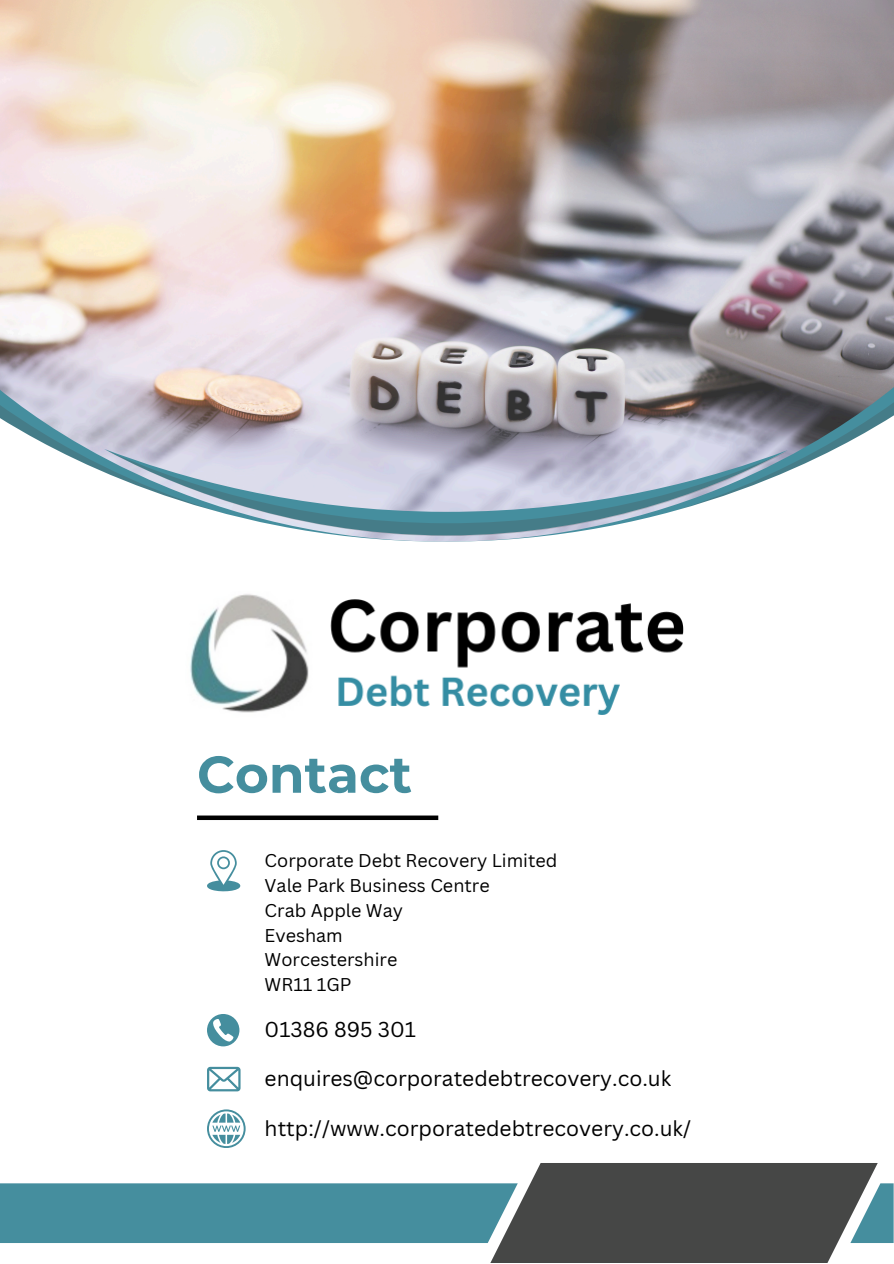
<style>
.page{position:relative;width:894px;height:1264px;background:#fff}
.page>*{position:absolute;margin:0;border:0;box-sizing:border-box;transform-origin:0 0}
.t1{font:700 51.75px "Montserrat";color:#458e9e}
.t2{font:21px "Canva Sans";color:#000}
.t3{font:18px "Canva Sans";color:#000}
</style>
<div class="page">
<img style="left:0;top:0;width:893px;height:385px">
<svg style="left:0;top:385px;width:893px;height:15px;background:#a8a1a3"></svg>
<svg style="left:0;top:400px;width:893px;height:14px;background:#938e92"></svg>
<svg style="left:0;top:414px;width:893px;height:128px"></svg>
<svg style="left:105px;top:449px;width:683px;height:87px"></svg>
<svg style="left:207px;top:850px;width:33px;height:42px"></svg>
<svg style="left:207px;top:1109px;width:38px;height:38px"></svg>
<svg style="left:207px;top:1014px;width:32px;height:32px"></svg>
<svg style="left:207px;top:1066px;width:33px;height:25px"></svg>
<div style="left:197px;top:815px;width:241px;height:5px;background:#000"></div>
<img style="left:190px;top:594px;width:494px;height:121px">
<svg style="left:0;top:1163px;width:893px;height:99px"></svg>
<p class="t1" style="left:197px;top:742px;width:216px">Contact</p>
<p class="t3" style="left:264px;top:848px;width:294px">Corporate Debt Recovery Limited</p>
<p class="t3" style="left:264px;top:873px;width:226px">Vale Park Business Centre</p>
<p class="t3" style="left:264px;top:897px;width:140px">Crab Apple Way</p>
<p class="t3" style="left:264px;top:922px;width:80px">Evesham</p>
<p class="t3" style="left:264px;top:947px;width:134px">Worcestershire</p>
<p class="t3" style="left:264px;top:972px;width:88px">WR11 1GP</p>
<p class="t2" style="left:264px;top:1014px;width:153px">01386 895 301</p>
<h1 class="t2" style="left:264px;top:1063px;width:408px">enquires@corporatedebtrecovery.co.uk</h1>
<p class="t2" style="left:264px;top:1113px;width:428px">http://www.corporatedebtrecovery.co.uk/</p>
</div>
